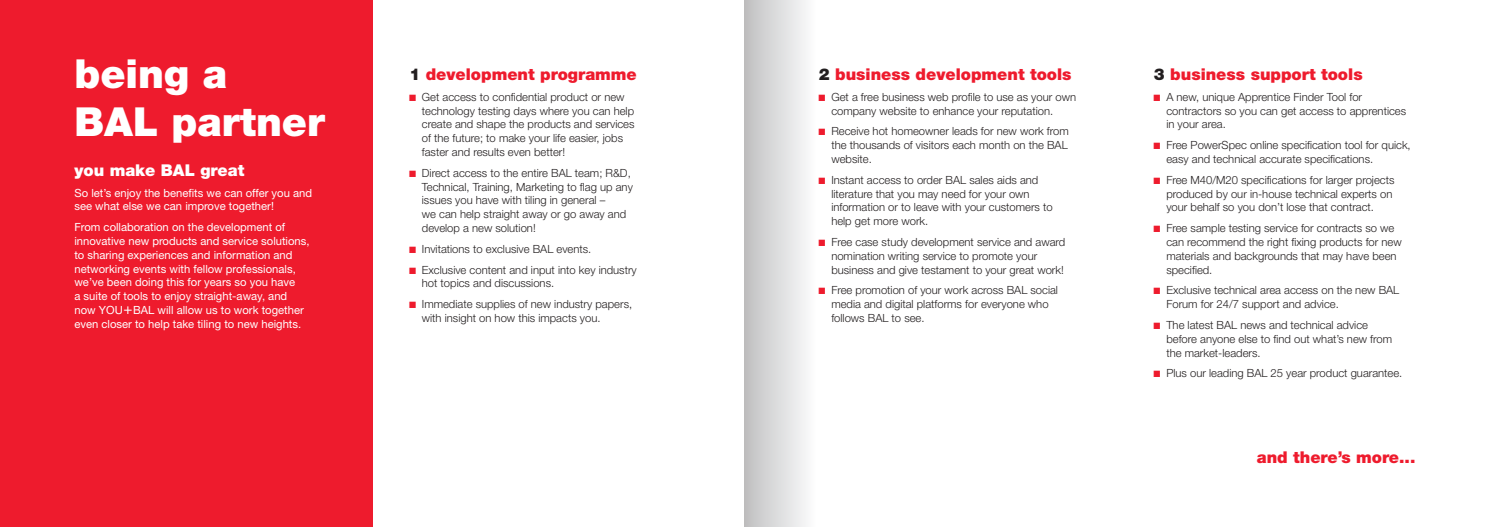
<style>
.page{position:relative;width:1489px;height:527px;background:#fff}
.page>*{position:absolute;margin:0;border:0;box-sizing:border-box;transform-origin:0 0}
.t1{font:900 40px/47.5px "Helvetica Neue LT";color:#fff}
.t2{font:900 16.25px "Helvetica Neue LT";color:#ee1b2d}
.t3{font:900 16.25px "Helvetica Neue LT";color:#fff}
.t4{font:300 11.25px/13.8px "Helvetica Neue LT";color:#231f20}
.t5{font:11.25px/13.8px "Helvetica Neue LT";color:#fff}
.s1{font-size:15px}
.s2{color:#231f20}
.s3{color:#ee1b2d}
</style>
<div class="page">
<div style="left:0;top:0;width:372px;height:526px;background:#ee1b2d"></div>
<div style="left:744px;top:0;width:71px;height:526px;background:linear-gradient(to right,#bfbfc0,#fcfdfe)"></div>
<h1 class="t1" style="left:74px;top:50px;width:252px">being a<br>BAL partner</h1>
<h2 class="t3" style="left:74px;top:160px;width:171px">you make BAL great</h2>
<p class="t5" style="left:74px;top:185px;width:239px">So let’s enjoy the benefits we can offer you and see what else we can improve together!</p>
<p class="t5" style="left:74px;top:220px;width:237px">From collaboration on the development of innovative new products and service solutions, to sharing experiences and information and networking events with fellow professionals, we’ve been doing this for years so you have<br>a suite of tools to enjoy straight-away, and now YOU<span class="s1">+</span>BAL will allow us to work together even closer to help take tiling to new heights.</p>
<h2 class="t2" style="left:409px;top:64px;width:229px"><span class="s2">1</span> development programme</h2>
<p class="t4" style="left:422px;top:90px;width:214px;text-indent:-12px"><span class="s3">■</span> Get access to confidential product or new technology testing days where you can help create and shape the products and services of the future; to make your life easier, jobs faster and results even better!</p>
<p class="t4" style="left:422px;top:165px;width:212px;text-indent:-12px"><span class="s3">■</span> Direct access to the entire BAL team; R&amp;D, Technical, Training, Marketing to flag up any issues you have with tiling in general –<br>we can help straight away or go away and develop a new solution!</p>
<p class="t4" style="left:409px;top:241px;width:183px"><span class="s3">■</span> Invitations to exclusive BAL events.</p>
<p class="t4" style="left:422px;top:262px;width:216px;text-indent:-12px"><span class="s3">■</span> Exclusive content and input into key industry hot topics and discussions.</p>
<p class="t4" style="left:422px;top:297px;width:212px;text-indent:-12px"><span class="s3">■</span> Immediate supplies of new industry papers, with insight on how this impacts you.</p>
<h2 class="t2" style="left:819px;top:64px;width:254px"><span class="s2">2</span> business development tools</h2>
<p class="t4" style="left:831px;top:90px;width:246px;text-indent:-12px"><span class="s3">■</span> Get a free business web profile to use as your own company website to enhance your reputation.</p>
<p class="t4" style="left:831px;top:124px;width:239px;text-align:justify;text-indent:-12px"><span class="s3">■</span> Receive hot homeowner leads for new work from the thousands of visitors each month on the BAL website.</p>
<p class="t4" style="left:831px;top:172px;width:223px;text-indent:-12px"><span class="s3">■</span> Instant access to order BAL sales aids and literature that you may need for your own information or to leave with your customers to help get more work.</p>
<p class="t4" style="left:831px;top:235px;width:235px;text-indent:-12px"><span class="s3">■</span> Free case study development service and award nomination writing service to promote your business and give testament to your great work!</p>
<p class="t4" style="left:831px;top:283px;width:228px;text-indent:-12px"><span class="s3">■</span> Free promotion of your work across BAL social media and digital platforms for everyone who follows BAL to see.</p>
<h2 class="t2" style="left:1153px;top:64px;width:210px"><span class="s2">3</span> business support tools</h2>
<p class="t4" style="left:1166px;top:90px;width:241px;text-indent:-12px"><span class="s3">■</span> A new, unique Apprentice Finder Tool for contractors so you can get access to apprentices in your area.</p>
<p class="t4" style="left:1166px;top:138px;width:246px;text-indent:-12px"><span class="s3">■</span> Free PowerSpec online specification tool for quick, easy and technical accurate specifications.</p>
<p class="t4" style="left:1166px;top:172px;width:229px;text-indent:-12px"><span class="s3">■</span> Free M40/M20 specifications for larger projects produced by our in-house technical experts on your behalf so you don’t lose that contract.</p>
<p class="t4" style="left:1166px;top:221px;width:237px;text-indent:-12px"><span class="s3">■</span> Free sample testing service for contracts so we can recommend the right fixing products for new materials and backgrounds that may have been specified.</p>
<p class="t4" style="left:1166px;top:283px;width:234px;text-indent:-12px"><span class="s3">■</span> Exclusive technical area access on the new BAL<br>Forum for 24/7 support and advice.</p>
<p class="t4" style="left:1166px;top:317px;width:227px;text-indent:-12px"><span class="s3">■</span> The latest BAL news and technical advice before anyone else to find out what’s new from the market-leaders.</p>
<p class="t4" style="left:1153px;top:366px;width:250px"><span class="s3">■</span> Plus our leading BAL 25 year product guarantee.</p>
<h2 class="t2" style="left:1256px;top:447px;width:160px">and there’s more...</h2>
</div>
